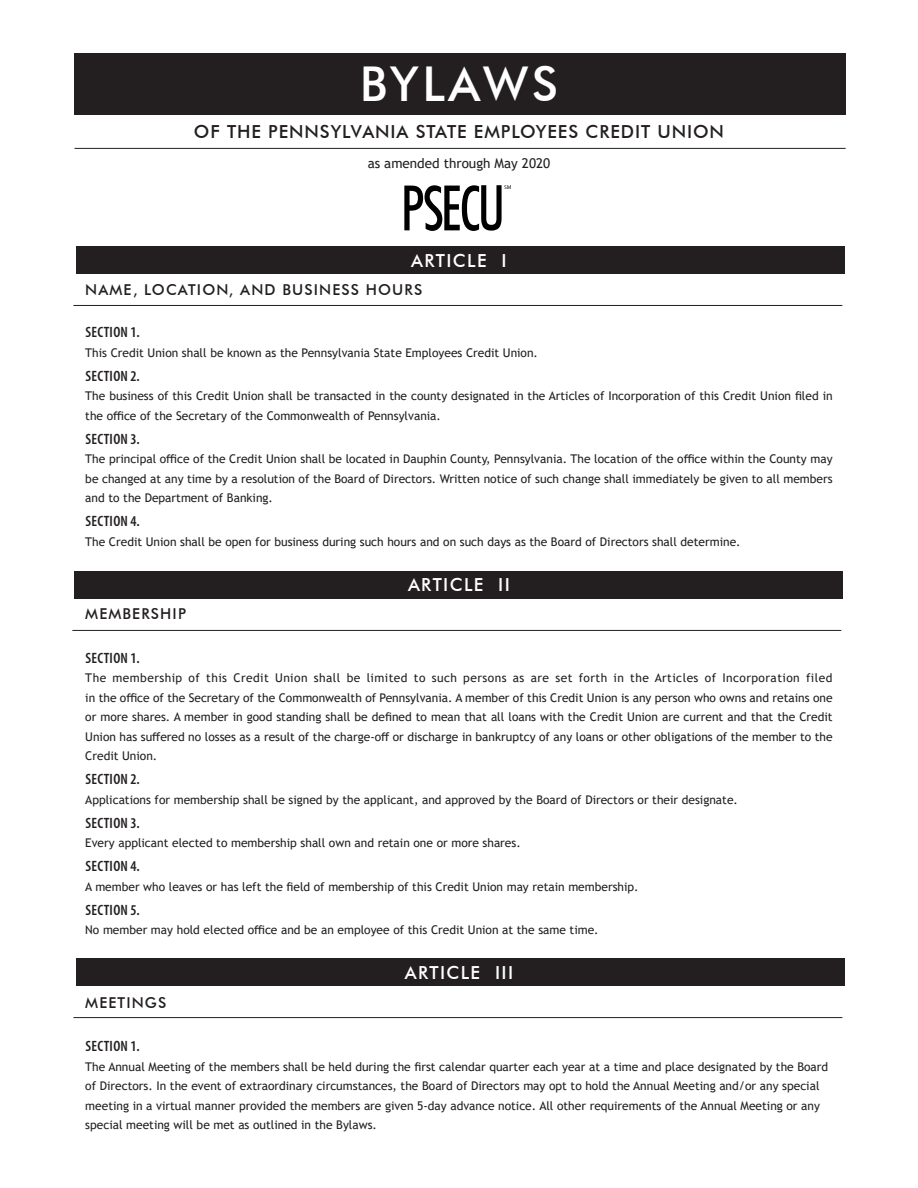
<style>
.page{position:relative;width:918px;height:1188px;background:#fff}
.page>*{position:absolute;margin:0;border:0;box-sizing:border-box;transform-origin:0 0}
.t1{font:500 48px "Futura BT";letter-spacing:.075em;color:#fff}
.t2{font:500 18px "Futura BT";letter-spacing:.05em;color:#231f20}
.t3{font:500 18px "Futura BT";letter-spacing:.075em;color:#fff}
.t4{font:600 condensed 15px "Myriad Pro";letter-spacing:.02em;color:#231f20}
.t5{font:500 15px "Futura BT";letter-spacing:.075em;color:#231f20}
.t6{font:13.5px "Trebuchet MS";color:#231f20}
.t7{font:12px/19.5px "Trebuchet MS";color:#231f20}
</style>
<div class="page">
<div style="left:76px;top:958px;width:769px;height:28px;background:#231f20"></div>
<hr style="left:73px;top:1017px;width:769px;height:1px;background:#231f20">
<div style="left:76px;top:246px;width:769px;height:28px;background:#231f20"></div>
<hr style="left:73px;top:305px;width:769px;height:1px;background:#231f20">
<div style="left:75px;top:571px;width:768px;height:28px;background:#231f20"></div>
<hr style="left:72px;top:630px;width:769px;height:1px;background:#231f20">
<div style="left:75px;top:53px;width:771px;height:61px;background:#231f20"></div>
<hr style="left:75px;top:148px;width:771px;height:1px;background:#231f20">
<svg style="left:404px;top:185px;width:107px;height:46px"></svg>
<p class="t1" style="left:360px;top:54px;width:200px">BYLAWS</p>
<p class="t2" style="left:194px;top:120px;width:532px">OF THE PENNSYLVANIA STATE EMPLOYEES CREDIT UNION</p>
<p class="t6" style="left:368px;top:154px;width:184px">as amended through May 2020</p>
<p class="t3" style="left:411px;top:249px;width:97px">ARTICLE I</p>
<p class="t5" style="left:85px;top:281px;width:339px">NAME, LOCATION, AND BUSINESS HOURS</p>
<p class="t4" style="left:85px;top:323px;width:56px">SECTION 1.</p>
<p class="t7" style="left:85px;top:342px;width:454px">This Credit Union shall be known as the Pennsylvania State Employees Credit Union.</p>
<p class="t4" style="left:85px;top:366px;width:56px">SECTION 2.</p>
<p class="t7" style="left:85px;top:386px;width:749px">The business of this Credit Union shall be transacted in the county designated in the Articles of Incorporation of this Credit Union filed in the office of the Secretary of the Commonwealth of Pennsylvania.</p>
<p class="t4" style="left:85px;top:429px;width:56px">SECTION 3.</p>
<p class="t7" style="left:85px;top:449px;width:749px;text-align:justify">The principal office of the Credit Union shall be located in Dauphin County, Pennsylvania. The location of the office within the County may be changed at any time by a resolution of the Board of Directors. Written notice of such change shall immediately be given to all members and to the Department of Banking.</p>
<p class="t4" style="left:85px;top:512px;width:56px">SECTION 4.</p>
<p class="t7" style="left:85px;top:531px;width:657px">The Credit Union shall be open for business during such hours and on such days as the Board of Directors shall determine.</p>
<p class="t3" style="left:408px;top:573px;width:103px">ARTICLE II</p>
<p class="t5" style="left:85px;top:605px;width:102px">MEMBERSHIP</p>
<p class="t4" style="left:85px;top:648px;width:56px">SECTION 1.</p>
<p class="t7" style="left:85px;top:668px;width:749px;text-align:justify">The membership of this Credit Union shall be limited to such persons as are set forth in the Articles of Incorporation filed in the office of the Secretary of the Commonwealth of Pennsylvania. A member of this Credit Union is any person who owns and retains one or more shares. A member in good standing shall be defined to mean that all loans with the Credit Union are current and that the Credit Union has suffered no losses as a result of the charge-off or discharge in bankruptcy of any loans or other obligations of the member to the Credit Union.</p>
<p class="t4" style="left:85px;top:770px;width:56px">SECTION 2.</p>
<p class="t7" style="left:85px;top:789px;width:654px">Applications for membership shall be signed by the applicant, and approved by the Board of Directors or their designate.</p>
<p class="t4" style="left:85px;top:813px;width:56px">SECTION 3.</p>
<p class="t7" style="left:85px;top:833px;width:437px">Every applicant elected to membership shall own and retain one or more shares.</p>
<p class="t4" style="left:85px;top:857px;width:56px">SECTION 4.</p>
<p class="t7" style="left:85px;top:876px;width:555px">A member who leaves or has left the field of membership of this Credit Union may retain membership.</p>
<p class="t4" style="left:85px;top:900px;width:56px">SECTION 5.</p>
<p class="t7" style="left:85px;top:920px;width:515px">No member may hold elected office and be an employee of this Credit Union at the same time.</p>
<p class="t3" style="left:405px;top:962px;width:110px">ARTICLE III</p>
<p class="t5" style="left:85px;top:993px;width:83px">MEETINGS</p>
<p class="t4" style="left:85px;top:1037px;width:56px">SECTION 1.</p>
<p class="t7" style="left:85px;top:1056px;width:744px">The Annual Meeting of the members shall be held during the first calendar quarter each year at a time and place designated by the Board of Directors. In the event of extraordinary circumstances, the Board of Directors may opt to hold the Annual Meeting and/or any special meeting in a virtual manner provided the members are given 5-day advance notice. All other requirements of the Annual Meeting or any special meeting will be met as outlined in the Bylaws.</p>
</div>
